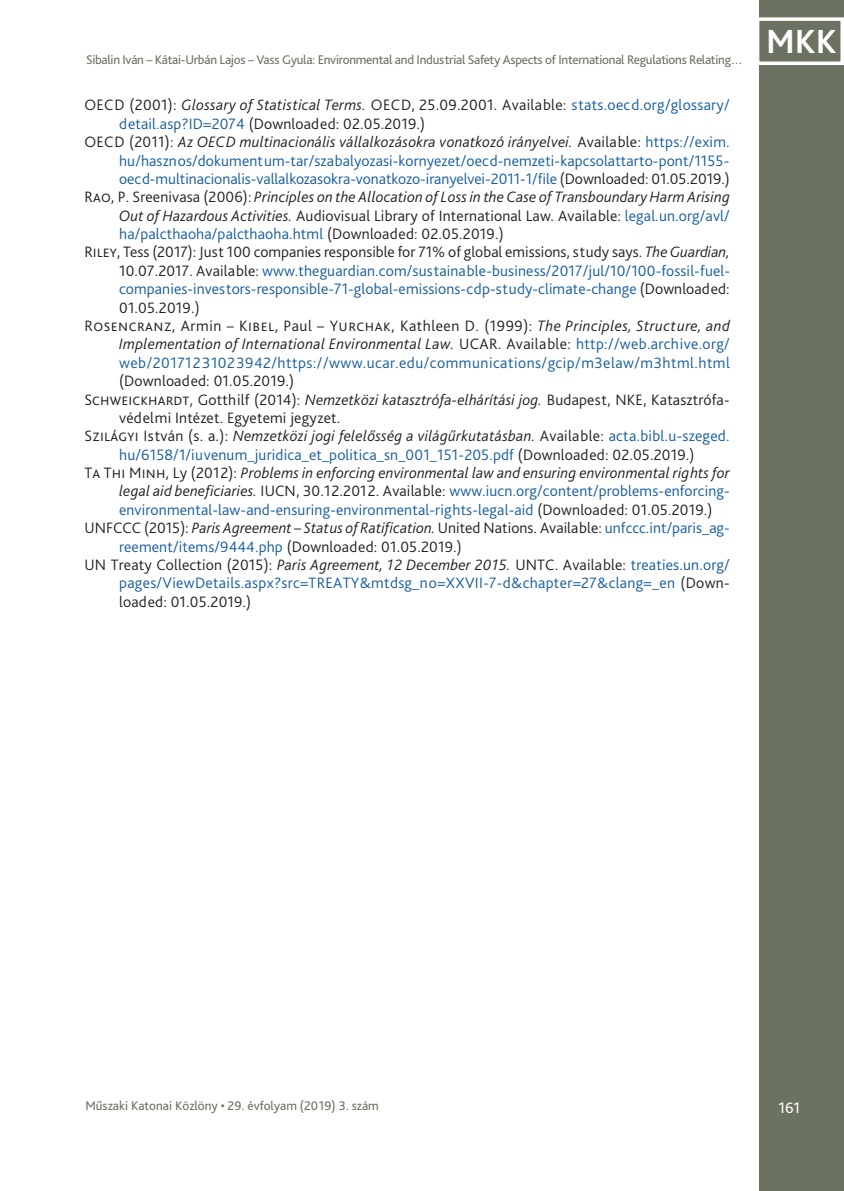
<style>
.page{position:relative;width:844px;height:1191px;background:#fff}
.page>*{position:absolute;margin:0;border:0;box-sizing:border-box;transform-origin:0 0}
.t1{font:700 35px "Bliss Pro";color:#fff}
.Irodalomjegyzék{font:300 15.75px/18.4px "Bliss Pro";letter-spacing:.01em;color:#175d9e;text-align:justify}
.Irodalomjegyzék-2{font:300 15.75px/18.4px "Bliss Pro";letter-spacing:.01em;color:#231f20}
.t2{font:15.75px "Bliss Pro";color:#fff}
.t3{font:13.12px "Bliss Pro";letter-spacing:-.02em;color:#6c7261}
.t4{font:13.12px "Bliss Pro";color:#6c7261}
.s1{font-style:italic}
.s2{color:#175d9e}
.s3{color:#231f20}
.s4{font-style:italic;color:#231f20}
</style>
<div class="page">
<div style="left:759px;top:0;width:84px;height:1191px;background:#6c7261"></div>
<div style="left:755px;top:17px;width:88px;height:48px;border:4px solid #fff"></div>
<p class="t3" style="left:86px;top:51px;width:658px">Sibalin Iván – Kátai-Urbán Lajos – Vass Gyula: Environmental and Industrial Safety Aspects of International Regulations Relating…</p>
<p class="Irodalomjegyzék-2" style="left:119px;top:96px;width:612px;text-indent:-35px">OECD (2001): <span class="s1">Glossary of Statistical Terms.</span> OECD, 25.09.2001. Available: <span class="s2">stats.oecd.org/glossary/ detail.asp?ID=2074</span> (Downloaded: 02.05.2019.)</p>
<p class="Irodalomjegyzék" style="left:119px;top:132px;width:612px;text-indent:-35px"><span class="s3">OECD (2011):</span> <span class="s4">Az OECD multinacionális vállalkozásokra vonatkozó irányelvei.</span> <span class="s3">Available:</span> https://exim. hu/hasznos/dokumentum-tar/szabalyozasi-kornyezet/oecd-nemzeti-kapcsolattarto-pont/1155- oecd-multinacionalis-vallalkozasokra-vonatkozo-iranyelvei-2011-1/file <span class="s3">(Downloaded: 01.05.2019.)</span></p>
<p class="Irodalomjegyzék-2" style="left:119px;top:187px;width:612px;text-align:justify;text-indent:-35px">Rao, P. Sreenivasa (2006): <span class="s1">Principles on the Allocation of Loss in the Case of Transboundary Harm Arising Out of Hazardous Activities.</span> Audiovisual Library of International Law. Available: <span class="s2">legal.un.org/avl/ ha/palcthaoha/palcthaoha.html</span> (Downloaded: 02.05.2019.)</p>
<p class="Irodalomjegyzék" style="left:119px;top:243px;width:612px;text-indent:-35px"><span class="s3">Riley, Tess (2017): Just 100 companies responsible for 71% of global emissions, study says.</span> <span class="s4">The Guardian, </span><span class="s3">10.07.2017. Available:</span> www.theguardian.com/sustainable-business/2017/jul/10/100-fossil-fuel&shy;companies-investors-responsible-71-global-emissions-cdp-study-climate-change <span class="s3">(Downloaded:<br>01.05.2019.)</span></p>
<p class="Irodalomjegyzék" style="left:119px;top:316px;width:612px;text-indent:-35px"><span class="s3">Rosencranz, Armin – Kibel, Paul – Yurchak, Kathleen D. (1999):</span> <span class="s4">The Principles, Structure, and Implementation of International Environmental Law.</span> <span class="s3">UCAR. Available:</span> http://web.archive.org/ web/20171231023942/https://www.ucar.edu/communications/gcip/m3elaw/m3html.html <span class="s3">(Downloaded: 01.05.2019.)</span></p>
<p class="Irodalomjegyzék-2" style="left:119px;top:390px;width:612px;text-indent:-35px">Schweickhardt, Gotthilf (2014): <span class="s1">Nemzetközi katasztrófa-elhárítási jog.</span> Budapest, NKE, Katasztrófa&shy;védelmi Intézet. Egyetemi jegyzet.</p>
<p class="Irodalomjegyzék" style="left:84px;top:426px;width:646px;text-align:center"><span class="s3">Szilágyi István (s. a.):</span> <span class="s4">Nemzetközi jogi felelősség a világűrkutatásban.</span> <span class="s3">Available:</span> acta.bibl.u-szeged. hu/6158/1/iuvenum_juridica_et_politica_sn_001_151-205.pdf <span class="s3">(Downloaded: 02.05.2019.)</span></p>
<p class="Irodalomjegyzék" style="left:119px;top:463px;width:612px;text-indent:-35px"><span class="s3">Ta Thi Minh, Ly (2012):</span> <span class="s4">Problems in enforcing environmental law and ensuring environmental rights for legal aid beneficiaries.</span> <span class="s3">IUCN, 30.12.2012. Available:</span> www.iucn.org/content/problems-enforcing&shy;environmental-law-and-ensuring-environmental-rights-legal-aid <span class="s3">(Downloaded: 01.05.2019.)</span></p>
<p class="Irodalomjegyzék-2" style="left:119px;top:518px;width:612px;text-indent:-35px">UNFCCC (2015): <span class="s1">Paris Agreement – Status of Ratification.</span> United Nations. Available: <span class="s2">unfccc.int/paris_ag&shy;reement/items/9444.php</span> (Downloaded: 01.05.2019.)</p>
<p class="Irodalomjegyzék" style="left:119px;top:555px;width:612px;text-indent:-35px"><span class="s3">UN Treaty Collection (2015):</span> <span class="s4">Paris Agreement, 12 December 2015.</span> <span class="s3">UNTC. Available:</span> treaties.un.org/ pages/ViewDetails.aspx?src=TREATY&amp;mtdsg_no=XXVII-7-d&amp;chapter=27&amp;clang=_en <span class="s3">(Down&shy;loaded: 01.05.2019.)</span></p>
<h1 class="t1" style="left:765px;top:20px;width:72px">MKK</h1>
<p class="t4" style="left:85px;top:1098px;width:295px">Műszaki Katonai Közlöny • 29. évfolyam (2019) 3. szám</p>
<p class="t2" style="left:778px;top:1098px;width:23px">161</p>
</div>
